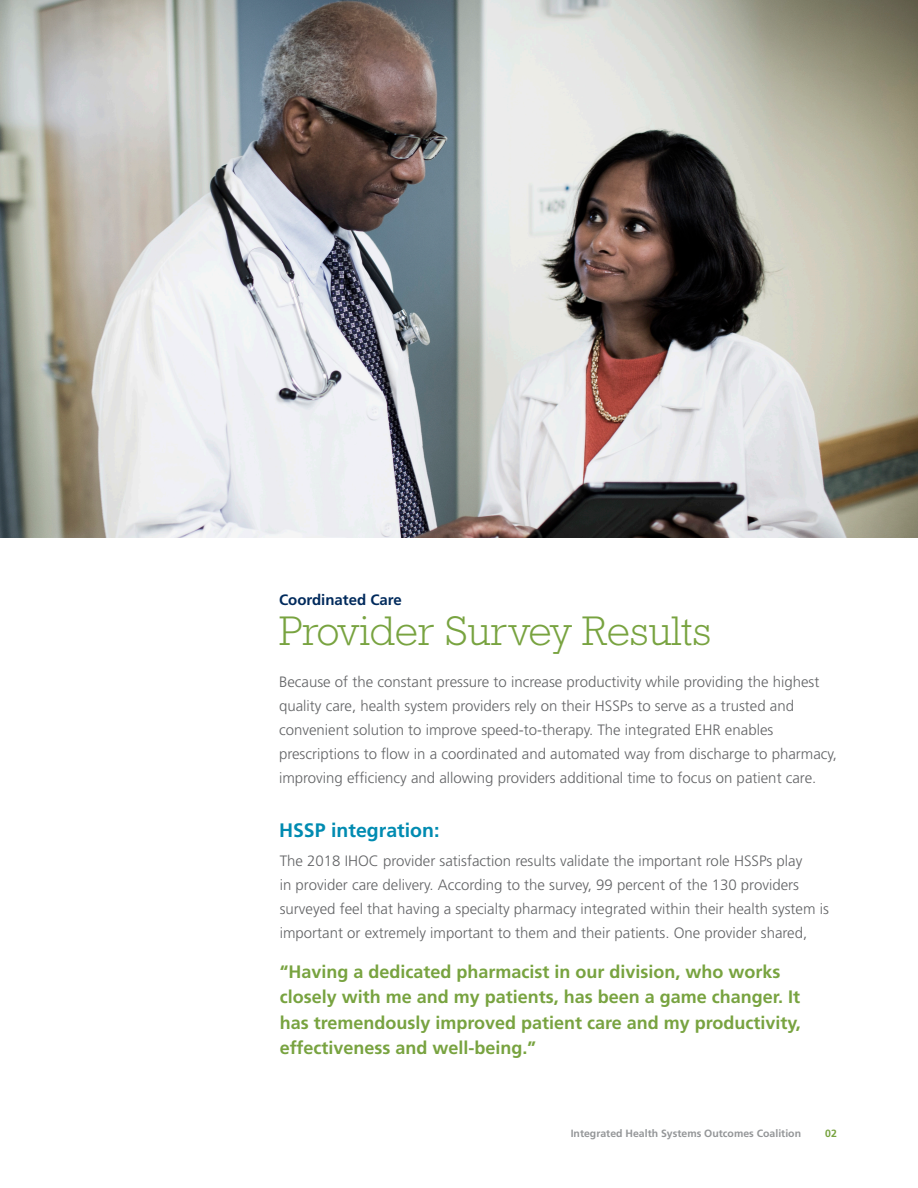
<style>
.page{position:relative;width:918px;height:1188px;background:#fff}
.page>*{position:absolute;margin:0;border:0;box-sizing:border-box;transform-origin:0 0}
.t1{font:300 42px "Rockwell Std";color:#78a340}
.t2{font:700 19.5px "Frutiger LT Std";color:#008bb1}
.t3{font:700 18px/25.5px "Frutiger LT Std";color:#78a340}
.t4{font:300 15px/24px "Frutiger LT Std";color:#636466}
.t5{font:700 15px "Frutiger LT Std";color:#002a5c}
.t6{font:700 10.5px "Frutiger LT Std";color:#949698}
.t7{font:700 10.5px "Frutiger LT Std";color:#78a340}
</style>
<div class="page">
<img style="left:0;top:0;width:918px;height:538px">
<p class="t5" style="left:279px;top:591px;width:124px">Coordinated Care</p>
<p class="t1" style="left:279px;top:607px;width:434px">Provider Survey Results</p>
<p class="t4" style="left:279px;top:670px;width:559px">Because of the constant pressure to increase productivity while providing the highest quality care, health system providers rely on their HSSPs to serve as a trusted and convenient solution to improve speed-to-therapy. The integrated EHR enables prescriptions to flow in a coordinated and automated way from discharge to pharmacy, improving efficiency and allowing providers additional time to focus on patient care.</p>
<p class="t2" style="left:279px;top:818px;width:162px">HSSP integration:</p>
<p class="t4" style="left:280px;top:849px;width:551px">The 2018 IHOC provider satisfaction results validate the important role HSSPs play<br>in provider care delivery. According to the survey, 99 percent of the 130 providers surveyed feel that having a specialty pharmacy integrated within their health system is important or extremely important to them and their patients. One provider shared,</p>
<p class="t3" style="left:280px;top:959px;width:523px">“Having a dedicated pharmacist in our division, who works closely with me and my patients, has been a game changer. It has tremendously improved patient care and my productivity, effectiveness and well-being.”</p>
<p class="t6" style="left:571px;top:1127px;width:232px">Integrated Health Systems Outcomes Coalition</p>
<p class="t7" style="left:825px;top:1127px;width:13px">02</p>
</div>
